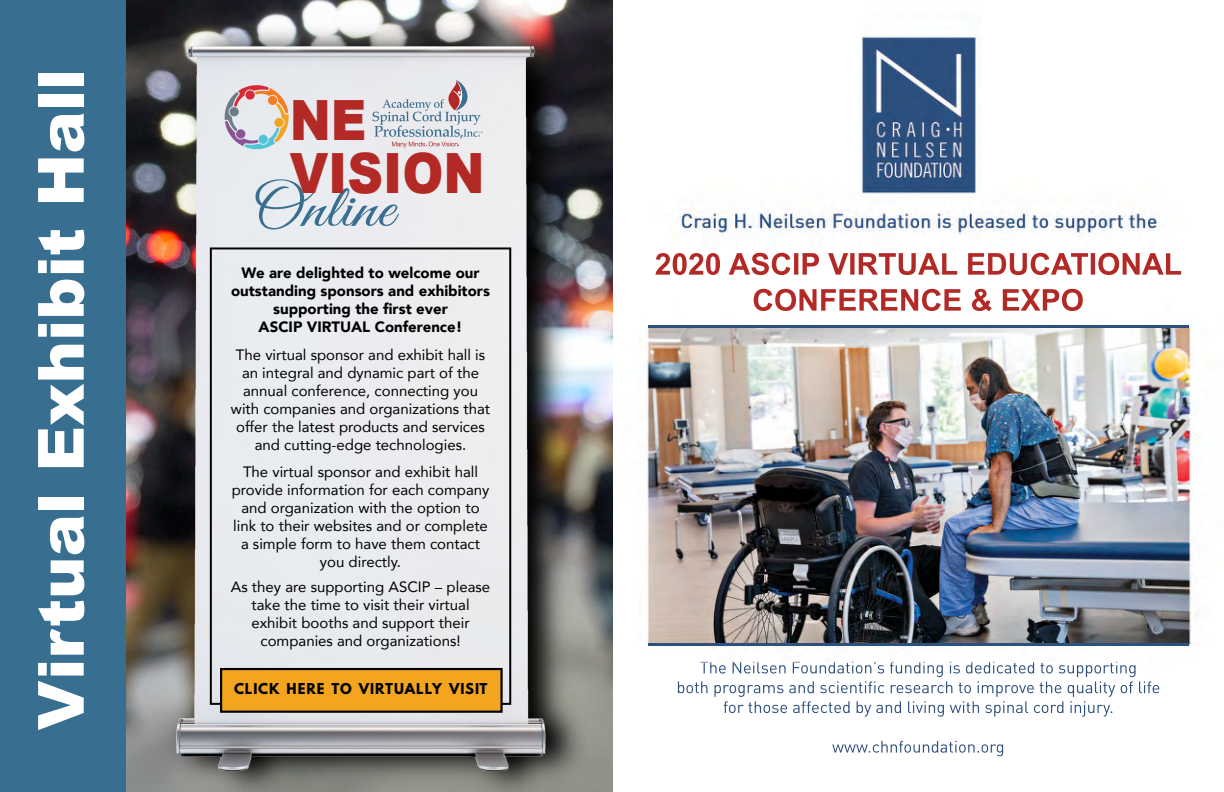
<style>
.page{position:relative;width:1224px;height:792px;background:#fff}
.page>*{position:absolute;margin:0;border:0;box-sizing:border-box;transform-origin:0 0}
.t1{font:900 63.7px "Arial";color:#fff}
.t2{font:60.1px "Great Vibes";letter-spacing:.01em;color:#386f90;scale:1.14 1}
.t3{font:900 55.6px/52.2px "Arial";color:#b32925;scale:.89 1}
.t4{font:15px/18px "Avenir";color:#000;text-align:center}
.t5{font:900 15px/18px "Avenir";color:#000;text-align:center}
.t6{font:700 13.3px "League Spartan";letter-spacing:.07em;color:#000}
</style>
<div class="page">
<img style="left:126px;top:0;width:1073px;height:792px">
<img style="left:648px;top:325px;width:540px;height:2px">
<img style="left:648px;top:644px;width:540px;height:2px">
<img style="left:160px;top:4px;width:437px;height:788px">
<svg style="left:373px;top:80px;width:110px;height:68px;background:#d3d4da"></svg>
<svg style="left:225px;top:85px;width:64px;height:64px;background:#d3c3bf"></svg>
<div style="left:230px;top:107px;width:9px;height:9px;background:#6c7c89;border-radius:50%"></div>
<div style="left:210px;top:247px;width:301px;height:458px;border:2px solid #000"></div>
<div style="left:0;top:0;width:126px;height:792px;background:#386f90"></div>
<div style="left:221px;top:669px;width:281px;height:43px;background:#f4a520"></div>
<div style="left:220px;top:668px;width:283px;height:45px;border:2px solid #000"></div>
<h1 class="t1" style="left:15px;top:730px;width:663px;rotate:-90deg">Virtual Exhibit Hall</h1>
<h3 class="t3" style="left:290px;top:93px;width:221px">NE<br>VISION</h3>
<h2 class="t2" style="left:252px;top:175px;width:126px">Online</h2>
<p class="t5" style="left:231px;top:264px;width:260px">We are delighted to welcome our outstanding sponsors and exhibitors supporting the first ever<br>ASCIP VIRTUAL Conference!</p>
<p class="t4" style="left:231px;top:346px;width:261px">The virtual sponsor and exhibit hall is an integral and dynamic part of the annual conference, connecting you with companies and organizations that offer the latest products and services and cutting-edge technologies.</p>
<p class="t4" style="left:232px;top:463px;width:259px">The virtual sponsor and exhibit hall provide information for each company and organization with the option to link to their websites and or complete a simple form to have them contact you directly.</p>
<p class="t4" style="left:231px;top:578px;width:261px">As they are supporting ASCIP – please take the time to visit their virtual exhibit booths and support their companies and organizations!</p>
<p class="t6" style="left:234px;top:678px;width:255px">CLICK HERE TO VIRTUALLY VISIT</p>
</div>
